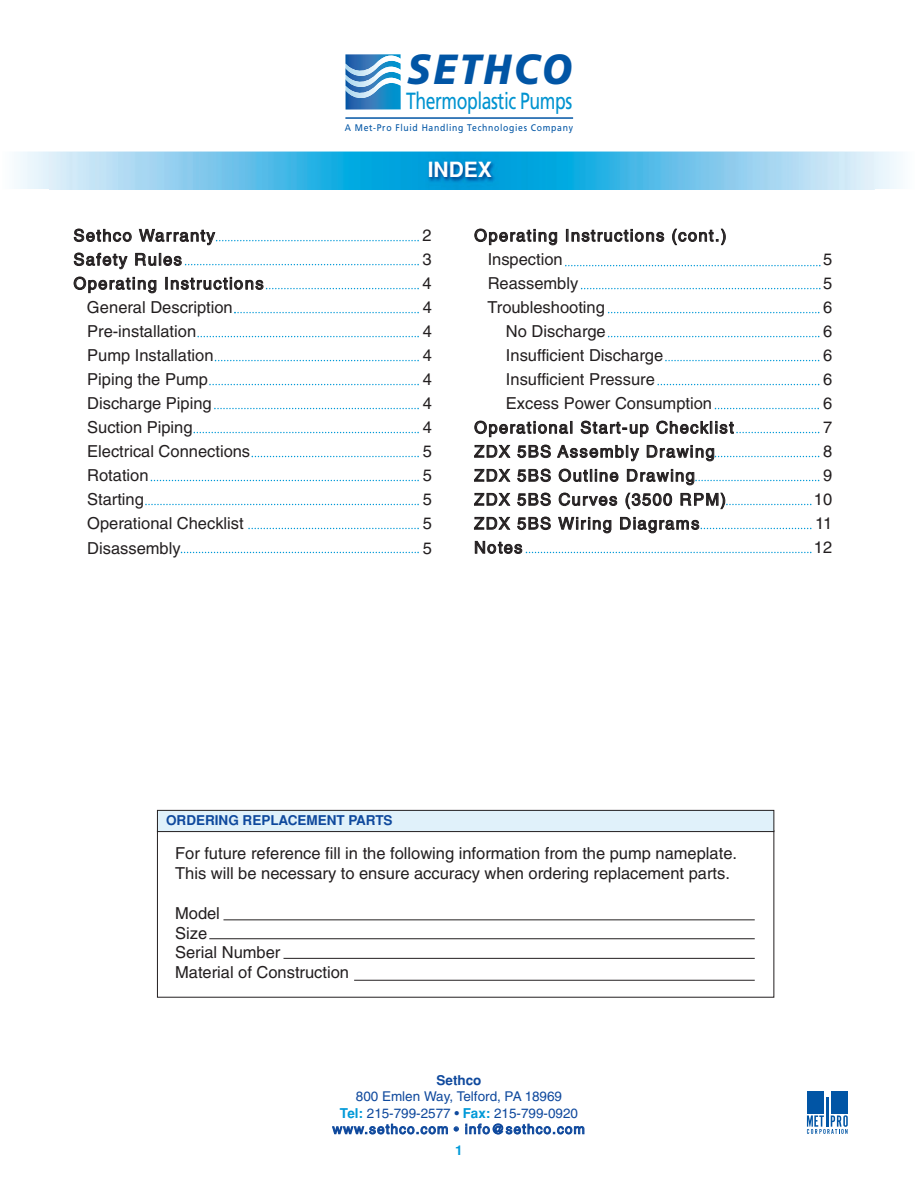
<style>
.page{position:relative;width:918px;height:1188px;background:#fff}
.page>*{position:absolute;margin:0;border:0;box-sizing:border-box;transform-origin:0 0}
.t1{font:italic 900 42.15px "Frutiger";letter-spacing:.075em;color:#0155a5;scale:.9 1}
.t2{font:23.4px "Frutiger";letter-spacing:-.025em;color:#0093d0;scale:.75 1}
.t3{font:700 21px "Helvetica";color:#fff}
.t4{font:16.5px/19.8px "Helvetica";color:#231f20}
.t5{font:16.5px/24.2px "Helvetica";letter-spacing:.08em;color:#231f20}
.t6{font:13.5px/16.4px "Helvetica";color:#0f499d;text-align:center}
.t7{font:700 13.5px "Helvetica";color:#0f499d}
.t8{font:700 13.5px "Helvetica";color:#0099d8}
.t9{font:9.6px "Frutiger";letter-spacing:.08em;color:#0155a5;scale:.9 1}
.s1{font-weight:700;color:#0099d8}
</style>
<div class="page">
<div style="left:157px;top:810px;width:617px;height:22px;background:#e0f1fa"></div>
<div style="left:157px;top:810px;width:617px;height:22px;border:1px solid #231f20"></div>
<hr style="left:223px;top:920px;width:532px;height:1px;background:#231f20">
<hr style="left:209px;top:938px;width:546px;height:1px;background:#231f20">
<hr style="left:284px;top:958px;width:471px;height:1px;background:#231f20">
<hr style="left:354px;top:980px;width:401px;height:1px;background:#231f20">
<div style="left:807px;top:1091px;width:17px;height:23px;background:#0155a5"></div>
<div style="left:831px;top:1091px;width:17px;height:23px;background:#0155a5"></div>
<hr style="left:826px;top:1098px;width:3px;height:29px;background:#0155a5">
<svg style="left:807px;top:1115px;width:41px;height:19px"></svg>
<img style="left:16px;top:152px;width:885px;height:37px">
<img style="left:50px;top:153px;width:825px;height:37px">
<hr style="left:345px;top:118px;width:228px;height:1px;background:#0155a5">
<svg style="left:345px;top:54px;width:56px;height:56px;background:#5fa1cf"></svg>
<svg style="left:216px;top:240px;width:203px;height:1px"></svg>
<svg style="left:185px;top:264px;width:234px;height:1px"></svg>
<svg style="left:266px;top:288px;width:153px;height:1px"></svg>
<svg style="left:234px;top:312px;width:185px;height:1px"></svg>
<svg style="left:197px;top:336px;width:222px;height:1px"></svg>
<svg style="left:215px;top:360px;width:204px;height:1px"></svg>
<svg style="left:209px;top:384px;width:210px;height:1px"></svg>
<svg style="left:214px;top:408px;width:205px;height:1px"></svg>
<svg style="left:194px;top:432px;width:225px;height:1px"></svg>
<svg style="left:252px;top:456px;width:167px;height:1px"></svg>
<svg style="left:151px;top:480px;width:268px;height:1px"></svg>
<svg style="left:145px;top:504px;width:274px;height:1px"></svg>
<svg style="left:248px;top:528px;width:171px;height:1px"></svg>
<svg style="left:181px;top:552px;width:238px;height:1px"></svg>
<svg style="left:608px;top:312px;width:211px;height:1px"></svg>
<svg style="left:608px;top:336px;width:211px;height:1px"></svg>
<svg style="left:665px;top:360px;width:154px;height:1px"></svg>
<svg style="left:658px;top:384px;width:161px;height:1px"></svg>
<svg style="left:715px;top:408px;width:104px;height:1px"></svg>
<svg style="left:736px;top:432px;width:83px;height:1px"></svg>
<svg style="left:715px;top:456px;width:104px;height:1px"></svg>
<svg style="left:695px;top:480px;width:124px;height:1px"></svg>
<svg style="left:726px;top:504px;width:85px;height:1px"></svg>
<svg style="left:701px;top:528px;width:110px;height:1px"></svg>
<svg style="left:526px;top:552px;width:285px;height:1px"></svg>
<svg style="left:581px;top:288px;width:240px;height:1px"></svg>
<svg style="left:565px;top:265px;width:256px;height:1px"></svg>
<h1 class="t1" style="left:407px;top:52px;width:184px">SETHCO</h1>
<p class="t9" style="left:345px;top:124px;width:255px">A Met-Pro Fluid Handling Technologies Company</p>
<h2 class="t2" style="left:406px;top:92px;width:223px">Thermoplastic Pumps</h2>
<p class="t3" style="left:428px;top:157px;width:66px">INDEX</p>
<p class="t5" style="left:74px;top:225px;width:143px">Sethco Warranty</p>
<p class="t4" style="left:422px;top:227px;width:11px">2</p>
<p class="t5" style="left:74px;top:249px;width:110px">Safety Rules</p>
<p class="t4" style="left:422px;top:251px;width:11px">3</p>
<p class="t5" style="left:73px;top:273px;width:192px">Operating Instructions</p>
<p class="t4" style="left:422px;top:275px;width:11px">4</p>
<p class="t4" style="left:87px;top:299px;width:147px">General Description</p>
<p class="t4" style="left:423px;top:299px;width:11px">4</p>
<p class="t4" style="left:87px;top:323px;width:110px">Pre-installation</p>
<p class="t4" style="left:423px;top:323px;width:11px">4</p>
<p class="t4" style="left:87px;top:347px;width:128px">Pump Installation</p>
<p class="t4" style="left:423px;top:347px;width:11px">4</p>
<p class="t4" style="left:87px;top:371px;width:122px">Piping the Pump</p>
<p class="t4" style="left:423px;top:371px;width:11px">4</p>
<p class="t4" style="left:87px;top:395px;width:126px">Discharge Piping</p>
<p class="t4" style="left:423px;top:395px;width:11px">4</p>
<p class="t4" style="left:87px;top:419px;width:107px">Suction Piping</p>
<p class="t4" style="left:423px;top:419px;width:11px">4</p>
<p class="t4" style="left:87px;top:443px;width:165px">Electrical Connections</p>
<p class="t4" style="left:423px;top:443px;width:11px">5</p>
<p class="t4" style="left:87px;top:467px;width:63px">Rotation</p>
<p class="t4" style="left:423px;top:467px;width:11px">5</p>
<p class="t4" style="left:87px;top:491px;width:58px">Starting</p>
<p class="t4" style="left:423px;top:491px;width:11px">5</p>
<p class="t4" style="left:87px;top:515px;width:158px">Operational Checklist</p>
<p class="t4" style="left:423px;top:515px;width:11px">5</p>
<p class="t4" style="left:87px;top:539px;width:95px">Disassembly</p>
<p class="t4" style="left:423px;top:539px;width:11px">5</p>
<p class="t5" style="left:488px;top:225px;width:240px;text-indent:-13px">Operating Instructions (cont.)<br>Inspection</p>
<p class="t4" style="left:823px;top:251px;width:11px">5</p>
<p class="t4" style="left:488px;top:275px;width:92px">Reassembly</p>
<p class="t4" style="left:823px;top:275px;width:11px">5</p>
<p class="t4" style="left:487px;top:299px;width:119px">Troubleshooting</p>
<p class="t4" style="left:823px;top:299px;width:11px">6</p>
<p class="t4" style="left:506px;top:323px;width:101px">No Discharge</p>
<p class="t4" style="left:823px;top:323px;width:11px">6</p>
<p class="t4" style="left:506px;top:347px;width:159px">Insufficient Discharge</p>
<p class="t4" style="left:823px;top:347px;width:11px">6</p>
<p class="t4" style="left:506px;top:371px;width:150px">Insufficient Pressure</p>
<p class="t4" style="left:823px;top:371px;width:11px">6</p>
<p class="t4" style="left:506px;top:395px;width:208px">Excess Power Consumption</p>
<p class="t4" style="left:823px;top:395px;width:11px">6</p>
<p class="t5" style="left:474px;top:417px;width:261px">Operational Start-up Checklist</p>
<p class="t4" style="left:823px;top:419px;width:11px">7</p>
<p class="t5" style="left:474px;top:441px;width:242px">ZDX 5BS Assembly Drawing</p>
<p class="t4" style="left:823px;top:443px;width:11px">8</p>
<p class="t5" style="left:474px;top:465px;width:222px">ZDX 5BS Outline Drawing</p>
<p class="t4" style="left:823px;top:467px;width:11px">9</p>
<p class="t5" style="left:474px;top:489px;width:253px">ZDX 5BS Curves (3500 RPM)</p>
<p class="t4" style="left:814px;top:491px;width:20px">10</p>
<p class="t5" style="left:474px;top:513px;width:227px">ZDX 5BS Wiring Diagrams</p>
<p class="t4" style="left:815px;top:515px;width:19px">11</p>
<p class="t4" style="left:474px;top:539px;width:50px">Notes</p>
<p class="t4" style="left:814px;top:539px;width:20px">12</p>
<p class="t7" style="left:166px;top:812px;width:228px">ORDERING REPLACEMENT PARTS</p>
<p class="t4" style="left:175px;top:845px;width:563px">For future reference fill in the following information from the pump nameplate.<br>This will be necessary to ensure accuracy when ordering replacement parts.</p>
<p class="t4" style="left:175px;top:905px;width:175px">Model<br>Size<br>Serial Number<br>Material of Construction</p>
<p class="t7" style="left:437px;top:1072px;width:46px">Sethco</p>
<p class="t6" style="left:332px;top:1089px;width:254px">800 Emlen Way, Telford, PA 18969<br><span class="s1">Tel:</span> 215-799-2577 • <span class="s1">Fax:</span> 215-799-0920 www.sethco.com • info@sethco.com</p>
<p class="t8" style="left:455px;top:1142px;width:9px">1</p>
</div>
